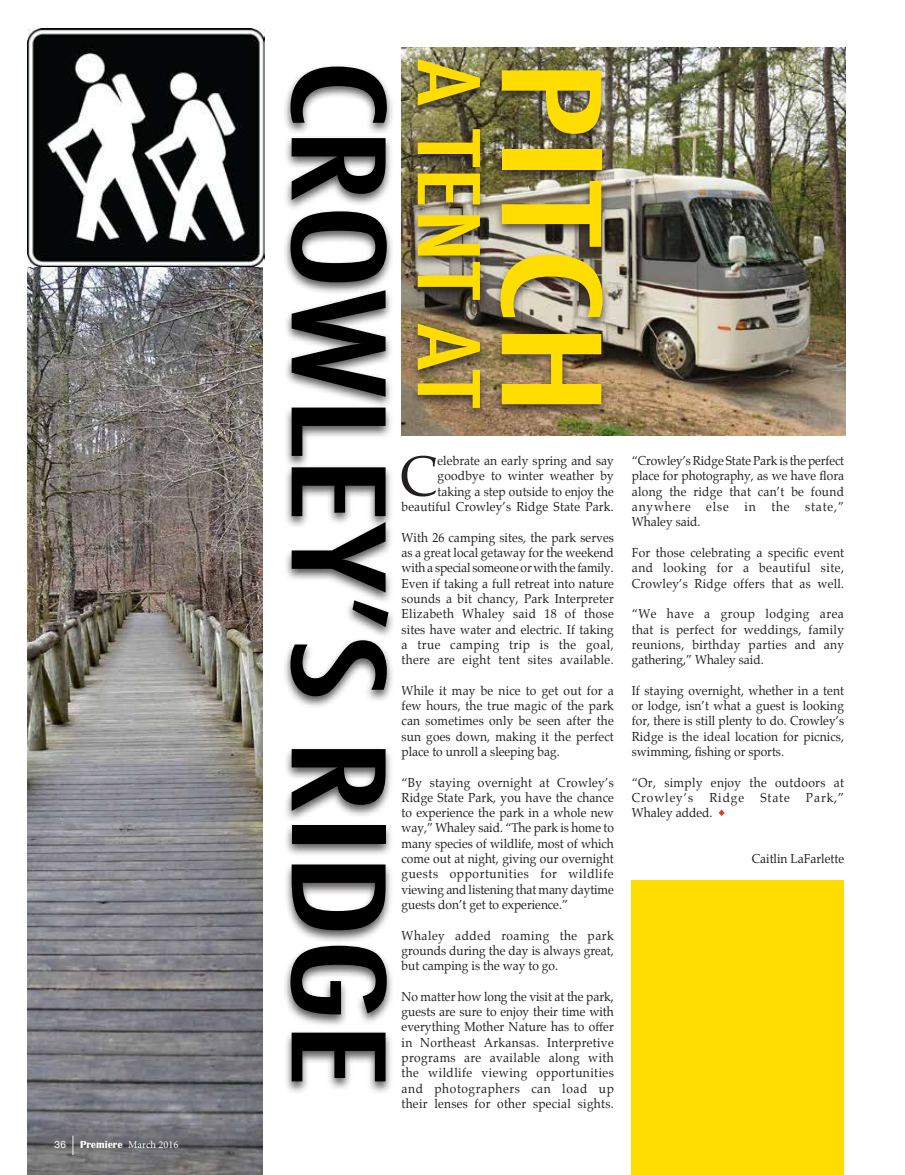
<style>
.page{position:relative;width:905px;height:1175px;background:#fff}
.page>*{position:absolute;margin:0;border:0;box-sizing:border-box;transform-origin:0 0}
.t1{font:500 condensed 132px "Futura";color:#fd0;scale:1.51 1}
.t2{font:500 condensed 124.5px "Futura";color:#000;scale:1.45 1}
.t3{font:500 condensed 82.5px "Futura";color:#fd0;scale:1.39 1}
.t4{font:56.55px "Palatino";color:#231f20;scale:.94 1}
.t5{font:12.75px/15.3px "Palatino";letter-spacing:.015em;color:#231f20;text-align:justify;scale:.94 1}
.t6{font:10.5px "Minion Pro";color:#fff}
.s1{font-family:"Akzidenz Grotesk BQ"}
.s2{font-family:"Akzidenz Grotesk BQ";font-size:21px}
.s3{font-family:"Britannic";font-weight:700}
</style>
<div class="page">
<img style="left:27px;top:266px;width:235px;height:908px">
<img style="left:401px;top:47px;width:444px;height:388px">
<img style="left:27px;top:29px;width:237px;height:237px">
<div style="left:632px;top:880px;width:212px;height:294px;background:#fd0"></div>
<div style="left:282px;top:56px;width:329px;height:1038px;background:#231f20;opacity:.75"></div>
<svg style="left:718px;top:809px;width:6px;height:7px"></svg>
<p class="t6" style="left:54px;top:1137px;width:126px"><span class="s1">36</span> <span class="s2">|</span> <span class="s3">Premiere</span> March 2016</p>
<h2 class="t2" style="left:417px;top:59px;width:711px;rotate:90deg">CROWLEY’S RIDGE</h2>
<h3 class="t3" style="left:501px;top:59px;width:253px;rotate:90deg">A TENT AT</h3>
<h1 class="t1" style="left:635px;top:59px;width:238px;rotate:90deg">PITCH</h1>
<h3 class="t4" style="left:400px;top:429px;width:42px">C</h3>
<p class="t5" style="left:401px;top:453px;width:227px;text-align:right">elebrate an early spring and say goodbye to winter weather by taking a step outside to enjoy the beautiful Crowley’s Ridge State Park.</p>
<p class="t5" style="left:401px;top:529px;width:227px">With 26 camping sites, the park serves as a great local getaway for the weekend with a special someone or with the family.<br>Even if taking a full retreat into nature sounds a bit chancy, Park Interpreter Elizabeth Whaley said 18 of those sites have water and electric. If taking a true camping trip is the goal, there are eight tent sites available.</p>
<p class="t5" style="left:401px;top:682px;width:227px">While it may be nice to get out for a few hours, the true magic of the park can sometimes only be seen after the sun goes down, making it the perfect place to unroll a sleeping bag.</p>
<p class="t5" style="left:401px;top:774px;width:227px">“By staying overnight at Crowley’s Ridge State Park, you have the chance to experience the park in a whole new way,” Whaley said. “The park is home to many species of wildlife, most of which come out at night, giving our overnight guests opportunities for wildlife viewing and listening that many daytime guests don’t get to experience.”</p>
<p class="t5" style="left:401px;top:927px;width:227px">Whaley added roaming the park grounds during the day is always great, but camping is the way to go.</p>
<p class="t5" style="left:401px;top:988px;width:227px">No matter how long the visit at the park, guests are sure to enjoy their time with everything Mother Nature has to offer in Northeast Arkansas. Interpretive programs are available along with the wildlife viewing opportunities and photographers can load up their lenses for other special sights.</p>
<p class="t5" style="left:632px;top:453px;width:227px">“Crowley’s Ridge State Park is the perfect place for photography, as we have flora along the ridge that can’t be found anywhere else in the state,” Whaley said.</p>
<p class="t5" style="left:632px;top:545px;width:227px">For those celebrating a specific event and looking for a beautiful site, Crowley’s Ridge offers that as well.</p>
<p class="t5" style="left:632px;top:606px;width:227px">“We have a group lodging area that is perfect for weddings, family reunions, birthday parties and any gathering,” Whaley said.</p>
<p class="t5" style="left:632px;top:682px;width:227px">If staying overnight, whether in a tent or lodge, isn’t what a guest is looking for, there is still plenty to do. Crowley’s Ridge is the ideal location for picnics, swimming, fishing or sports.</p>
<p class="t5" style="left:632px;top:774px;width:227px">“Or, simply enjoy the outdoors at<br>Crowley’s</p>
<p class="t5" style="left:709px;top:789px;width:39px">Ridge</p>
<p class="t5" style="left:760px;top:789px;width:33px">State</p>
<p class="t5" style="left:806px;top:789px;width:42px">Park,”</p>
<p class="t5" style="left:632px;top:805px;width:87px">Whaley added.</p>
<p class="t5" style="left:751px;top:851px;width:100px">Caitlin LaFarlette</p>
</div>
